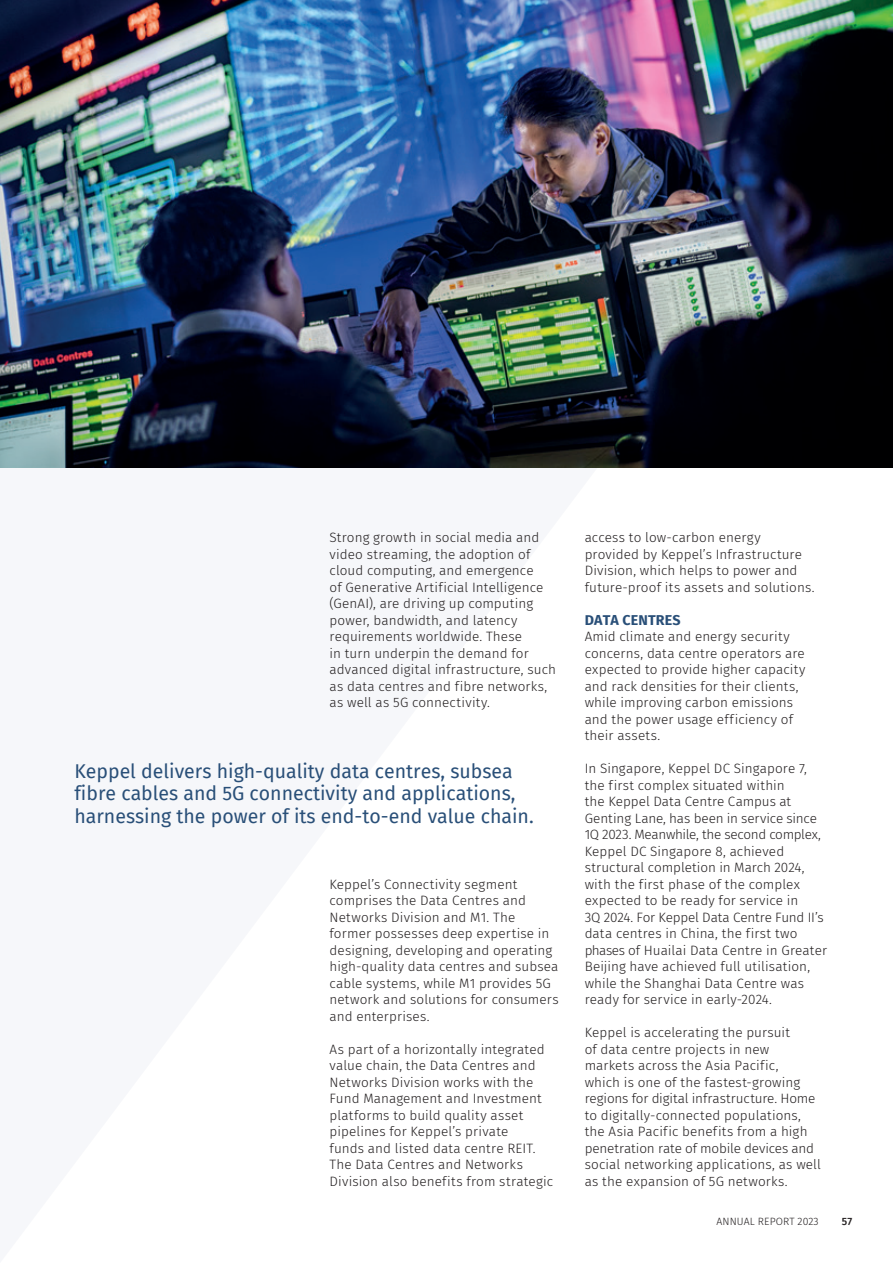
<style>
.page{position:relative;width:893px;height:1263px;background:#fff}
.page>*{position:absolute;margin:0;border:0;box-sizing:border-box;transform-origin:0 0}
.Pull-Out-Text_1{font:19.5px/22.5px "Fira Sans";color:#294f78}
.Heading-1{font:700 14.25px "Fira Sans";letter-spacing:.01em;color:#294f78}
.Bodytext{font:300 13.5px/16.5px "Fira Sans";letter-spacing:.005em;color:#231f20}
.t1{font:300 10.5px "Fira Sans";letter-spacing:.01em;color:#231f20}
.t2{font:500 10.5px "Fira Sans";color:#231f20}
</style>
<div class="page">
<img style="left:0;top:0;width:893px;height:468px">
<p class="Bodytext" style="left:330px;top:529px;width:228px">Strong growth in social media and video streaming, the adoption of cloud computing, and emergence<br>of Generative Artificial Intelligence (GenAI), are driving up computing power, bandwidth, and latency requirements worldwide. These<br>in turn underpin the demand for advanced digital infrastructure, such as data centres and fibre networks, as well as 5G connectivity.</p>
<p class="Bodytext" style="left:585px;top:529px;width:231px">access to low-carbon energy provided by Keppel’s Infrastructure Division, which helps to power and future-proof its assets and solutions.</p>
<p class="Heading-1" style="left:585px;top:608px;width:97px">DATA CENTRES</p>
<p class="Bodytext" style="left:585px;top:628px;width:222px">Amid climate and energy security concerns, data centre operators are expected to provide higher capacity and rack densities for their clients, while improving carbon emissions and the power usage efficiency of their assets.</p>
<p class="Bodytext" style="left:585px;top:760px;width:244px">In Singapore, Keppel DC Singapore 7, the first complex situated within<br>the Keppel Data Centre Campus at Genting Lane, has been in service since 1Q 2023. Meanwhile, the second complex, Keppel DC Singapore 8, achieved structural completion in March 2024, with the first phase of the complex expected to be ready for service in<br>3Q 2024. For Keppel Data Centre Fund II’s data centres in China, the first two phases of Huailai Data Centre in Greater Beijing have achieved full utilisation, while the Shanghai Data Centre was ready for service in early-2024.</p>
<p class="Bodytext" style="left:585px;top:1024px;width:238px">Keppel is accelerating the pursuit<br>of data centre projects in new markets across the Asia Pacific,<br>which is one of the fastest-growing regions for digital infrastructure. Home to digitally-connected populations, the Asia Pacific benefits from a high penetration rate of mobile devices and social networking applications, as well as the expansion of 5G networks.</p>
<p class="Pull-Out-Text_1" style="left:74px;top:759px;width:461px">Keppel delivers high-quality data centres, subsea fibre cables and 5G connectivity and applications, harnessing the power of its end-to-end value chain.</p>
<p class="Bodytext" style="left:330px;top:876px;width:231px">Keppel’s Connectivity segment comprises the Data Centres and<br>Networks Division and M1. The former possesses deep expertise in designing, developing and operating high-quality data centres and subsea cable systems, while M1 provides 5G network and solutions for consumers and enterprises.</p>
<p class="Bodytext" style="left:330px;top:1041px;width:225px">As part of a horizontally integrated value chain, the Data Centres and Networks Division works with the Fund Management and Investment platforms to build quality asset pipelines for Keppel’s private<br>funds and listed data centre REIT.<br>The Data Centres and Networks Division also benefits from strategic</p>
<p class="t1" style="left:716px;top:1213px;width:104px">ANNUAL REPORT 2023</p>
<p class="t2" style="left:842px;top:1212px;width:12px">57</p>
</div>
